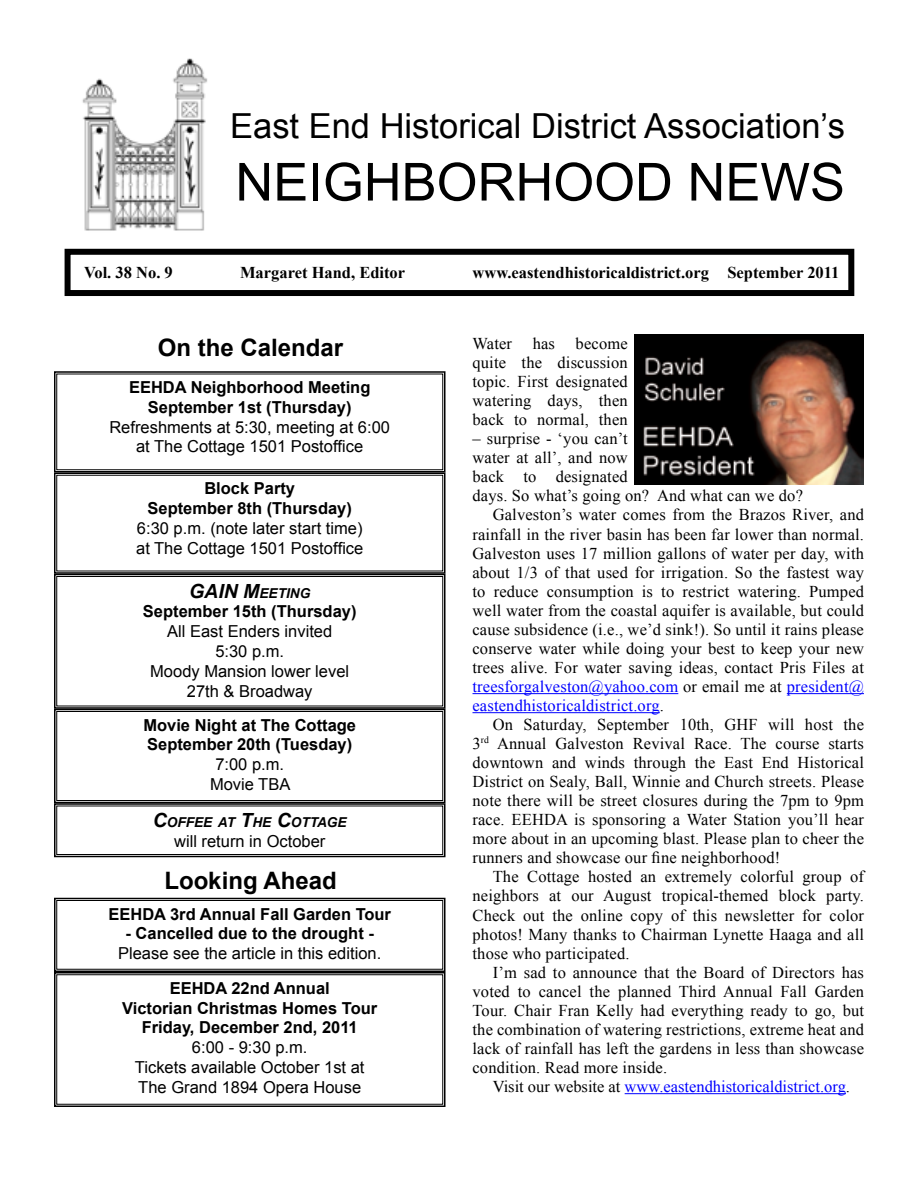
<style>
.page{position:relative;width:918px;height:1188px;background:#fff}
.page>*{position:absolute;margin:0;border:0;box-sizing:border-box;transform-origin:0 0}
.t1{font:52.5px "Arial";color:#000}
.t2{font:34.5px "Arial";color:#000}
.t3{font:700 24px "Arial";color:#000}
.t4{font:16.5px/19px "Times New Roman";letter-spacing:.01em;color:#000;text-align:justify}
.t5{font:16.5px/19.8px "Arial";color:#000;text-align:center}
.t6{font:700 16.5px/19.8px "Arial";color:#000;text-align:center}
.t7{font:16.5px "Times New Roman";letter-spacing:.01em;color:#00f}
.t8{font:700 16.5px "Times New Roman";color:#000}
.t9{font:italic 700 13.65px "Arial";color:#000}
.s1{font-size:19.5px}
.s2{color:#000}
</style>
<div class="page">
<img style="left:634px;top:334px;width:230px;height:150px">
<img style="left:82px;top:58px;width:126px;height:173px">
<div style="left:65px;top:249px;width:789px;height:47px;border:6px solid #000"></div>
<svg style="left:54px;top:574px;width:392px;height:134px"></svg>
<div style="left:56px;top:576px;width:387px;height:130px;border:1px solid #000"></div>
<svg style="left:54px;top:371px;width:392px;height:203px"></svg>
<svg style="left:54px;top:897px;width:392px;height:74px"></svg>
<div style="left:56px;top:900px;width:387px;height:70px;border:1px solid #000"></div>
<svg style="left:54px;top:971px;width:392px;height:136px"></svg>
<hr style="left:472px;top:693px;width:206px;height:1px;background:#00f">
<hr style="left:787px;top:693px;width:77px;height:1px;background:#00f">
<hr style="left:472px;top:712px;width:188px;height:1px;background:#00f">
<hr style="left:625px;top:1093px;width:221px;height:1px;background:#00f">
<svg style="left:54px;top:708px;width:392px;height:150px"></svg>
<div style="left:56px;top:711px;width:387px;height:90px;border:1px solid #000"></div>
<h2 class="t2" style="left:230px;top:103px;width:616px">East End Historical District Association’s</h2>
<h1 class="t1" style="left:235px;top:148px;width:611px">NEIGHBORHOOD NEWS</h1>
<p class="t8" style="left:84px;top:261px;width:90px">Vol. 38 No. 9</p>
<p class="t8" style="left:240px;top:261px;width:167px">Margaret Hand, Editor</p>
<p class="t8" style="left:473px;top:261px;width:368px">www.eastendhistoricaldistrict.org September 2011</p>
<h3 class="t3" style="left:158px;top:331px;width:187px">On the Calendar</h3>
<p class="t6" style="left:129px;top:378px;width:243px">EEHDA Neighborhood Meeting<br>September 1st (Thursday)</p>
<p class="t5" style="left:109px;top:417px;width:282px">Refreshments at 5:30, meeting at 6:00 at The Cottage 1501 Postoffice</p>
<p class="t6" style="left:148px;top:479px;width:206px">Block Party<br>September 8th (Thursday)</p>
<p class="t5" style="left:136px;top:518px;width:229px;text-align:left">6:30 p.m. (note later start time) at The Cottage 1501 Postoffice</p>
<p class="t9" style="left:189px;top:584px;width:106px"><span class="s1">GAIN M</span>EETING</p>
<p class="t6" style="left:143px;top:602px;width:215px">September 15th (Thursday)</p>
<p class="t5" style="left:150px;top:622px;width:200px">All East Enders invited<br>5:30 p.m.<br>Moody Mansion lower level<br>27th &amp; Broadway</p>
<p class="t6" style="left:143px;top:716px;width:214px;text-align:left">Movie Night at The Cottage<br>September 20th (Tuesday)</p>
<p class="t5" style="left:210px;top:755px;width:82px">7:00 p.m.<br>Movie TBA</p>
<p class="t9" style="left:153px;top:814px;width:195px"><span class="s1">C</span>OFFEE AT <span class="s1">T</span>HE <span class="s1">C</span>OTTAGE</p>
<p class="t5" style="left:174px;top:831px;width:153px">will return in October</p>
<h3 class="t3" style="left:164px;top:864px;width:174px">Looking Ahead</h3>
<p class="t6" style="left:108px;top:904px;width:284px">EEHDA 3rd Annual Fall Garden Tour</p>
<p class="t6" style="left:126px;top:924px;width:250px">- Cancelled due to the drought -</p>
<p class="t5" style="left:118px;top:944px;width:265px">Please see the article in this edition.</p>
<p class="t6" style="left:122px;top:979px;width:257px">EEHDA 22nd Annual<br>Victorian Christmas Homes Tour<br>Friday, December 2nd, 2011</p>
<p class="t5" style="left:135px;top:1038px;width:231px">6:00 - 9:30 p.m.<br>Tickets available October 1st at<br>The Grand 1894 Opera House</p>
<p class="t4" style="left:472px;top:334px;width:157px">Water has become quite the discussion topic. First designated watering days, then back to normal, then</p>
<p class="t4" style="left:472px;top:429px;width:157px">– surprise - ‘you can’t</p>
<p class="t4" style="left:472px;top:448px;width:157px">water at all’, and now</p>
<p class="t4" style="left:472px;top:467px;width:157px">back to designated</p>
<p class="t4" style="left:472px;top:486px;width:332px">days. So what’s going on? And what can we do?</p>
<p class="t4" style="left:493px;top:505px;width:373px">Galveston’s water comes from the Brazos River, and</p>
<p class="t4" style="left:472px;top:524px;width:393px">rainfall in the river basin has been far lower than normal.</p>
<p class="t4" style="left:472px;top:543px;width:393px">Galveston uses 17 million gallons of water per day, with</p>
<p class="t4" style="left:472px;top:562px;width:393px">about 1/3 of that used for irrigation. So the fastest way</p>
<p class="t4" style="left:472px;top:581px;width:393px">to reduce consumption is to restrict watering. Pumped</p>
<p class="t4" style="left:472px;top:600px;width:393px">well water from the coastal aquifer is available, but could</p>
<p class="t4" style="left:472px;top:620px;width:393px">cause subsidence (i.e., we’d sink!). So until it rains please</p>
<p class="t4" style="left:472px;top:639px;width:393px">conserve water while doing your best to keep your new</p>
<p class="t4" style="left:472px;top:658px;width:393px">trees alive. For water saving ideas, contact Pris Files at</p>
<p class="t7" style="left:472px;top:675px;width:393px">treesforgalveston@yahoo.com <span class="s2">or email me at</span> president@</p>
<p class="t7" style="left:472px;top:694px;width:193px">eastendhistoricaldistrict.org<span class="s2">.</span></p>
<p class="t4" style="left:493px;top:715px;width:373px">On Saturday, September 10th, GHF will host the</p>
<p class="t4" style="left:472px;top:734px;width:393px">3<sup>rd</sup> Annual Galveston Revival Race. The course starts</p>
<p class="t4" style="left:473px;top:753px;width:393px">downtown and winds through the East End Historical</p>
<p class="t4" style="left:473px;top:772px;width:393px">District on Sealy, Ball, Winnie and Church streets. Please</p>
<p class="t4" style="left:473px;top:791px;width:393px">note there will be street closures during the 7pm to 9pm</p>
<p class="t4" style="left:473px;top:810px;width:393px">race. EEHDA is sponsoring a Water Station you’ll hear</p>
<p class="t4" style="left:473px;top:829px;width:393px">more about in an upcoming blast. Please plan to cheer the</p>
<p class="t4" style="left:473px;top:848px;width:309px">runners and showcase our fine neighborhood!</p>
<p class="t4" style="left:493px;top:867px;width:373px">The Cottage hosted an extremely colorful group of</p>
<p class="t4" style="left:473px;top:886px;width:393px">neighbors at our August tropical-themed block party.</p>
<p class="t4" style="left:473px;top:905px;width:393px">Check out the online copy of this newsletter for color</p>
<p class="t4" style="left:473px;top:924px;width:393px">photos! Many thanks to Chairman Lynette Haaga and all</p>
<p class="t4" style="left:473px;top:943px;width:159px">those who participated.</p>
<p class="t4" style="left:493px;top:962px;width:373px">I’m sad to announce that the Board of Directors has</p>
<p class="t4" style="left:473px;top:981px;width:393px">voted to cancel the planned Third Annual Fall Garden</p>
<p class="t4" style="left:473px;top:1000px;width:393px">Tour. Chair Fran Kelly had everything ready to go, but</p>
<p class="t4" style="left:473px;top:1020px;width:393px">the combination of watering restrictions, extreme heat and</p>
<p class="t4" style="left:473px;top:1039px;width:393px">lack of rainfall has left the gardens in less than showcase</p>
<p class="t4" style="left:473px;top:1058px;width:196px">condition. Read more inside.</p>
<p class="t7" style="left:493px;top:1075px;width:359px"><span class="s2">Visit our website at</span> www.eastendhistoricaldistrict.org<span class="s2">.</span></p>
</div>
